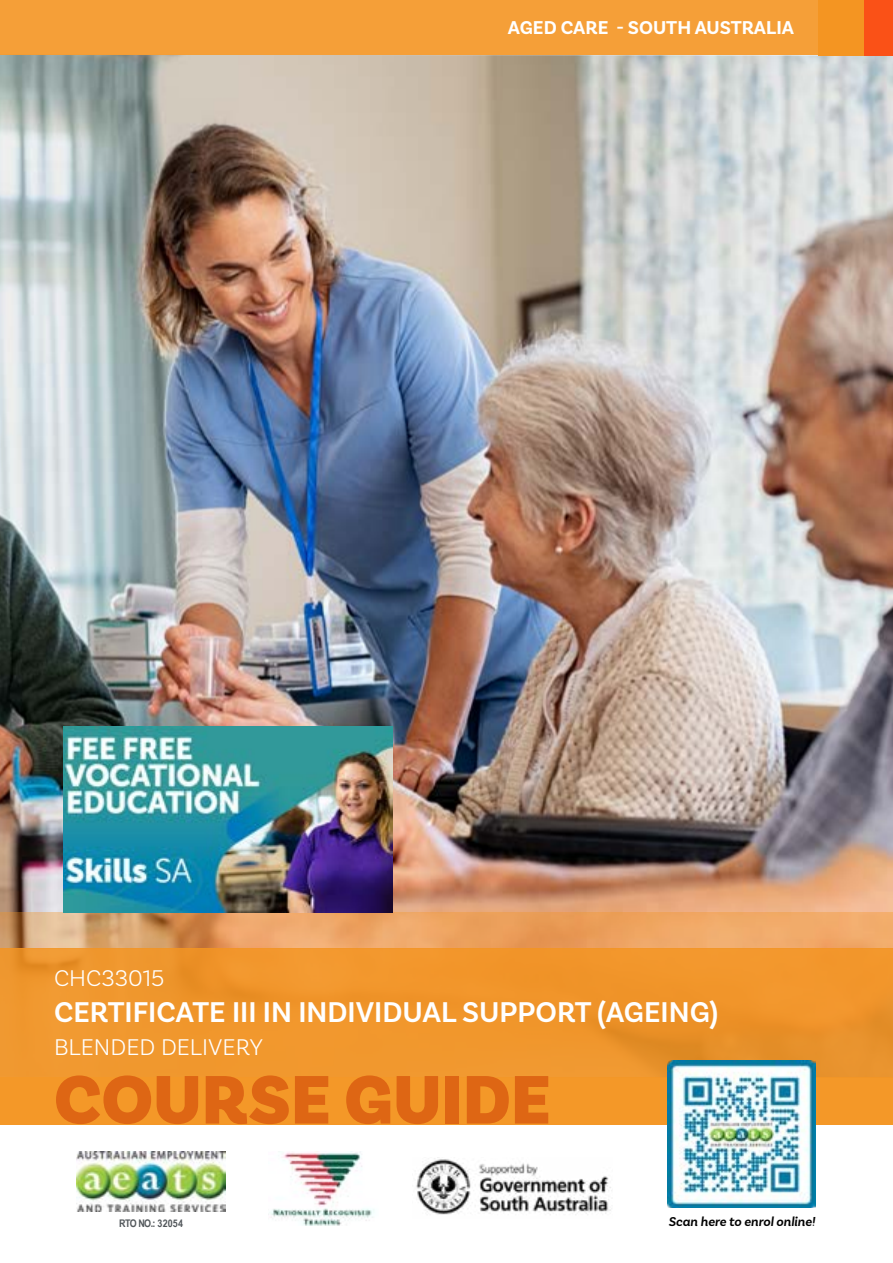
<style>
.page{position:relative;width:893px;height:1263px;background:#fff}
.page>*{position:absolute;margin:0;border:0;box-sizing:border-box;transform-origin:0 0}
.t1{font:900 72px "Basic Sans";color:#de6614}
.t2{font:600 30px "Basic Sans";color:#fff}
.t3{font:300 24px "Basic Sans";color:#fff}
.t4{font:700 19.5px "Basic Sans";color:#fff}
.t5{font:italic 600 13.5px "Basic Sans";color:#000}
.t6{font:700 10.5px "Arial Narrow";letter-spacing:.01em;color:#52575b;scale:1.04 1}
</style>
<div class="page">
<img style="left:0;top:55px;width:893px;height:857px">
<div style="left:0;top:0;width:819px;height:55px;background:#f59f38"></div>
<div style="left:818px;top:0;width:46px;height:55px;background:#f49522"></div>
<div style="left:864px;top:0;width:29px;height:55px;background:#fa5117"></div>
<div style="left:0;top:948px;width:893px;height:177px;background:#f1972d"></div>
<div style="left:0;top:1077px;width:893px;height:48px;background:#f49522"></div>
<svg style="left:0;top:912px;width:893px;height:36px;background:#e5a266"></svg>
<img style="left:270px;top:1151px;width:104px;height:74px">
<img style="left:416px;top:1157px;width:196px;height:58px">
<img style="left:77px;top:1152px;width:149px;height:59px">
<img style="left:668px;top:1060px;width:148px;height:148px">
<img style="left:64px;top:726px;width:328px;height:186px">
<p class="t4" style="left:508px;top:15px;width:288px">AGED CARE - SOUTH AUSTRALIA</p>
<p class="t3" style="left:54px;top:964px;width:112px">CHC33015</p>
<p class="t2" style="left:54px;top:994px;width:666px">CERTIFICATE III IN INDIVIDUAL SUPPORT (AGEING)</p>
<p class="t3" style="left:54px;top:1033px;width:211px">BLENDED DELIVERY</p>
<h1 class="t1" style="left:54px;top:1056px;width:498px">COURSE GUIDE</h1>
<p class="t6" style="left:119px;top:1216px;width:63px">RTO NO.: 32054</p>
<p class="t5" style="left:668px;top:1213px;width:148px">Scan here to enrol online!</p>
</div>
